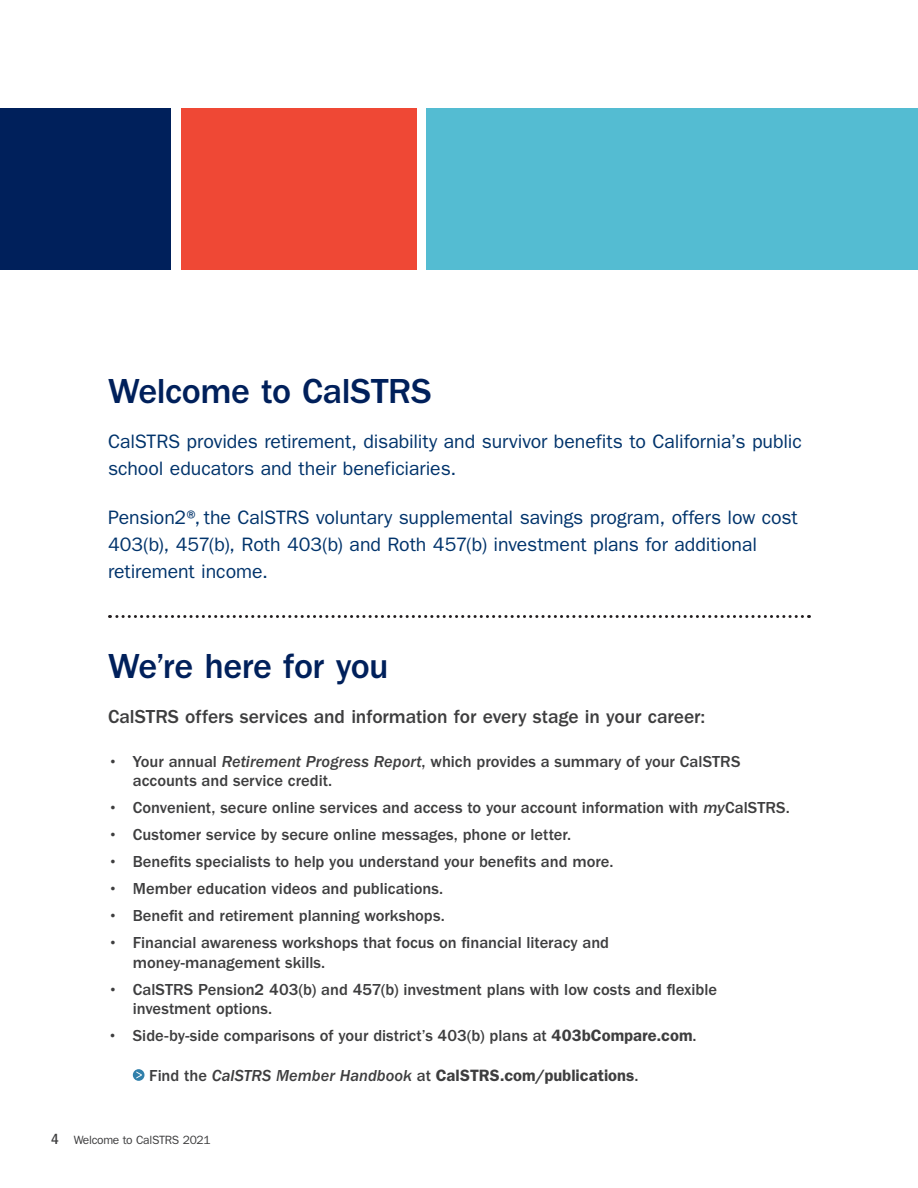
<style>
.page{position:relative;width:918px;height:1188px;background:#fff}
.page>*{position:absolute;margin:0;border:0;box-sizing:border-box;transform-origin:0 0}
.Headline_One_-_San_S{font:500 36px "ITC Franklin Gothic Std";letter-spacing:-.015em;color:#00205b}
.Intro{font:19.5px/27px "ITC Franklin Gothic Std";letter-spacing:-.005em;color:#00336b}
.Intro-2{font:500 19.5px "ITC Franklin Gothic Std";letter-spacing:-.005em;color:#3e3e3f}
.t1{font:500 16.5px/19.5px "ITC Franklin Gothic Std";color:#3e3e3f}
.paragraph_header{font:600 16.5px "ITC Franklin Gothic Std";letter-spacing:.005em;color:#3e3e3f}
.t2{font:500 condensed 15px "ITC Franklin Gothic Std";color:#3e3e3f}
.t3{font:12px "ITC Franklin Gothic Std";letter-spacing:-.025em;color:#3e3e3f}
.s1{font-family:"ITC Franklin Gothic Std Med It";font-weight:400}
.s2{font-weight:600}
.s3{font-weight:500}
</style>
<div class="page">
<div style="left:181px;top:108px;width:235px;height:162px;background:#ef4835"></div>
<div style="left:0;top:108px;width:171px;height:162px;background:#00205b"></div>
<div style="left:427px;top:108px;width:491px;height:162px;background:#54bcd2"></div>
<svg style="left:133px;top:1069px;width:12px;height:12px"></svg>
<svg style="left:136px;top:1071px;width:6px;height:8px"></svg>
<svg style="left:110px;top:615px;width:692px;height:3px"></svg>
<h2 class="Headline_One_-_San_S" style="left:108px;top:371px;width:325px">Welcome to CalSTRS</h2>
<p class="Intro" style="left:108px;top:428px;width:695px">CalSTRS provides retirement, disability and survivor benefits to California’s public school educators and their beneficiaries.</p>
<p class="Intro" style="left:108px;top:504px;width:691px">Pension2®, the CalSTRS voluntary supplemental savings program, offers low cost<br>403(b), 457(b), Roth 403(b) and Roth 457(b) investment plans for additional retirement income.</p>
<h2 class="Headline_One_-_San_S" style="left:108px;top:646px;width:282px">We’re here for you</h2>
<p class="Intro-2" style="left:108px;top:706px;width:599px">CalSTRS offers services and information for every stage in your career:</p>
<p class="t1" style="left:133px;top:752px;width:609px;text-indent:-25px">• Your annual <span class="s1">Retirement Progress Report</span>, which provides a summary of your CalSTRS accounts and service credit.</p>
<p class="t1" style="left:108px;top:798px;width:683px">• Convenient, secure online services and access to your account information with <span class="s1">my</span>CalSTRS.</p>
<p class="t1" style="left:108px;top:825px;width:465px">• Customer service by secure online messages, phone or letter.</p>
<p class="t1" style="left:108px;top:852px;width:507px">• Benefits specialists to help you understand your benefits and more.</p>
<p class="t1" style="left:108px;top:879px;width:337px">• Member education videos and publications.</p>
<p class="t1" style="left:108px;top:906px;width:338px">• Benefit and retirement planning workshops.</p>
<p class="t1" style="left:133px;top:933px;width:478px;text-indent:-25px">• Financial awareness workshops that focus on financial literacy and money-management skills.</p>
<p class="t1" style="left:133px;top:980px;width:586px;text-indent:-25px">• CalSTRS Pension2 403(b) and 457(b) investment plans with low costs and flexible investment options.</p>
<p class="t1" style="left:108px;top:1026px;width:590px">• Side-by-side comparisons of your district’s 403(b) plans at <span class="s2">403bCompare.com</span>.</p>
<p class="paragraph_header" style="left:149px;top:1065px;width:491px"><span class="s3">Find the</span> <span class="s1">CalSTRS Member Handbook</span> <span class="s3">at</span> CalSTRS.com/publications<span class="s3">.</span></p>
<p class="t2" style="left:51px;top:1131px;width:9px">4</p>
<p class="t3" style="left:74px;top:1133px;width:138px">Welcome to CalSTRS 2021</p>
</div>
